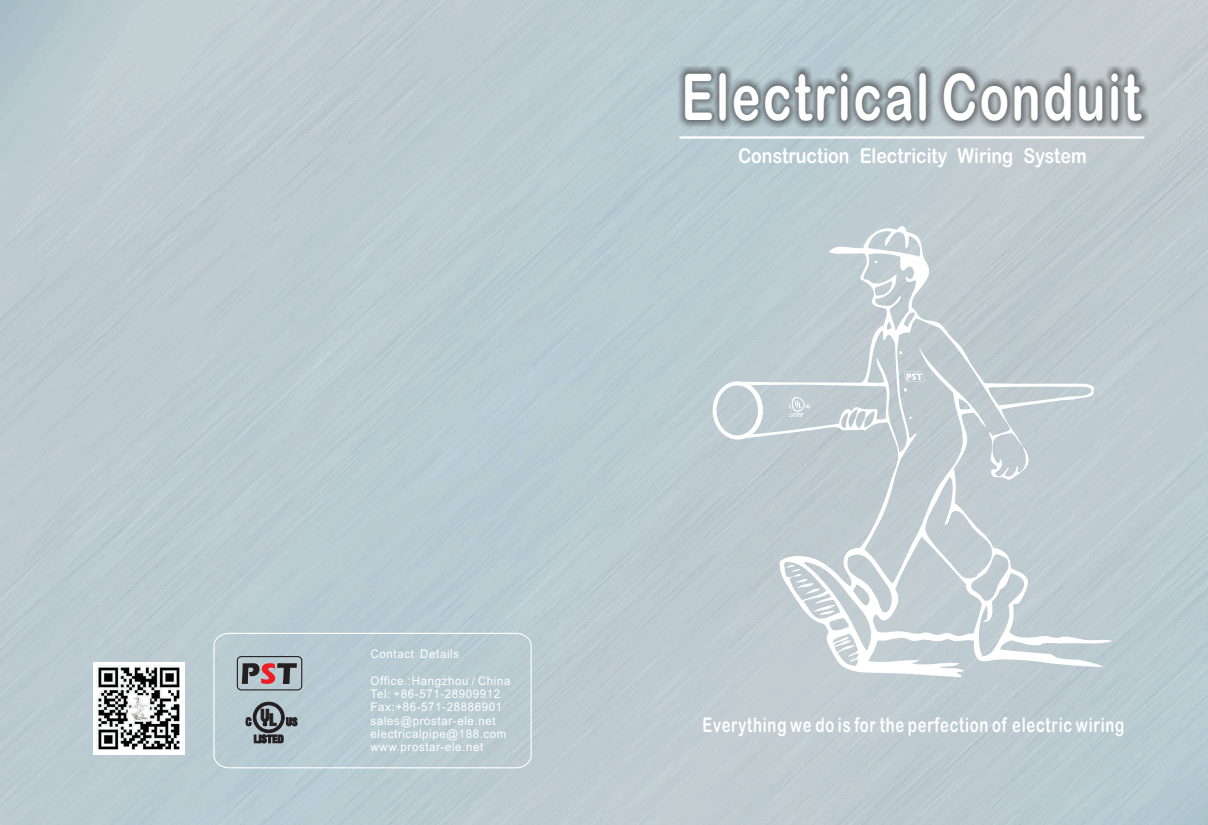
<style>
.page{position:relative;width:1208px;height:825px;background:#bccbd1}
.page>*{position:absolute;margin:0;border:0;box-sizing:border-box;transform-origin:0 0}
.t1{font:64.5px "Arial Rounded MT Bold";letter-spacing:.05em;color:#fff;scale:.75 1}
.t2{font:20.7px "Arial Rounded MT Bold";color:#fff;scale:.86 1}
.t3{font:20.2px "Arial Rounded MT Bold";letter-spacing:.05em;color:#fff;scale:.73 1}
.t4{font:12px/13.4px "Arial";letter-spacing:.055em;color:#fff;scale:.95 1}
</style>
<div class="page">
<svg style="left:712px;top:381px;width:30px;height:58px"></svg>
<svg style="left:742px;top:225px;width:370px;height:452px;background:#c4cfd4"></svg>
<div style="left:674px;top:66px;width:475px;height:62px;background:#231f20;opacity:.49"></div>
<hr style="left:679px;top:136px;width:465px;height:3px;background:#fff">
<svg style="left:213px;top:632px;width:319px;height:137px;background:#b9cbd2"></svg>
<svg style="left:246px;top:702px;width:51px;height:41px;background:#7b858b"></svg>
<svg style="left:789px;top:397px;width:21px;height:20px"></svg>
<svg style="left:899px;top:351px;width:25px;height:68px;background:#c3ced1"></svg>
<img style="left:93px;top:663px;width:92px;height:92px">
<div style="left:237px;top:656px;width:65px;height:34px;border:1px solid #231f20;border-radius:4px"></div>
<svg style="left:242px;top:663px;width:55px;height:21px"></svg>
<h1 class="t1" style="left:681px;top:73px;width:614px">Electrical Conduit</h1>
<h2 class="t2" style="left:738px;top:148px;width:407px">Construction Electricity Wiring System</h2>
<p class="t4" style="left:371px;top:648px;width:95px">Contact Details</p>
<p class="t4" style="left:370px;top:675px;width:149px">Office.:Hangzhou / China<br>Tel: +86-571-28909912<br>Fax:+86-571-28886901 sales@prostar-ele.net electricalpipe@188.com www.prostar-ele.net</p>
<h3 class="t3" style="left:702px;top:717px;width:579px">Everything we do is for the perfection of electric wiring</h3>
</div>
